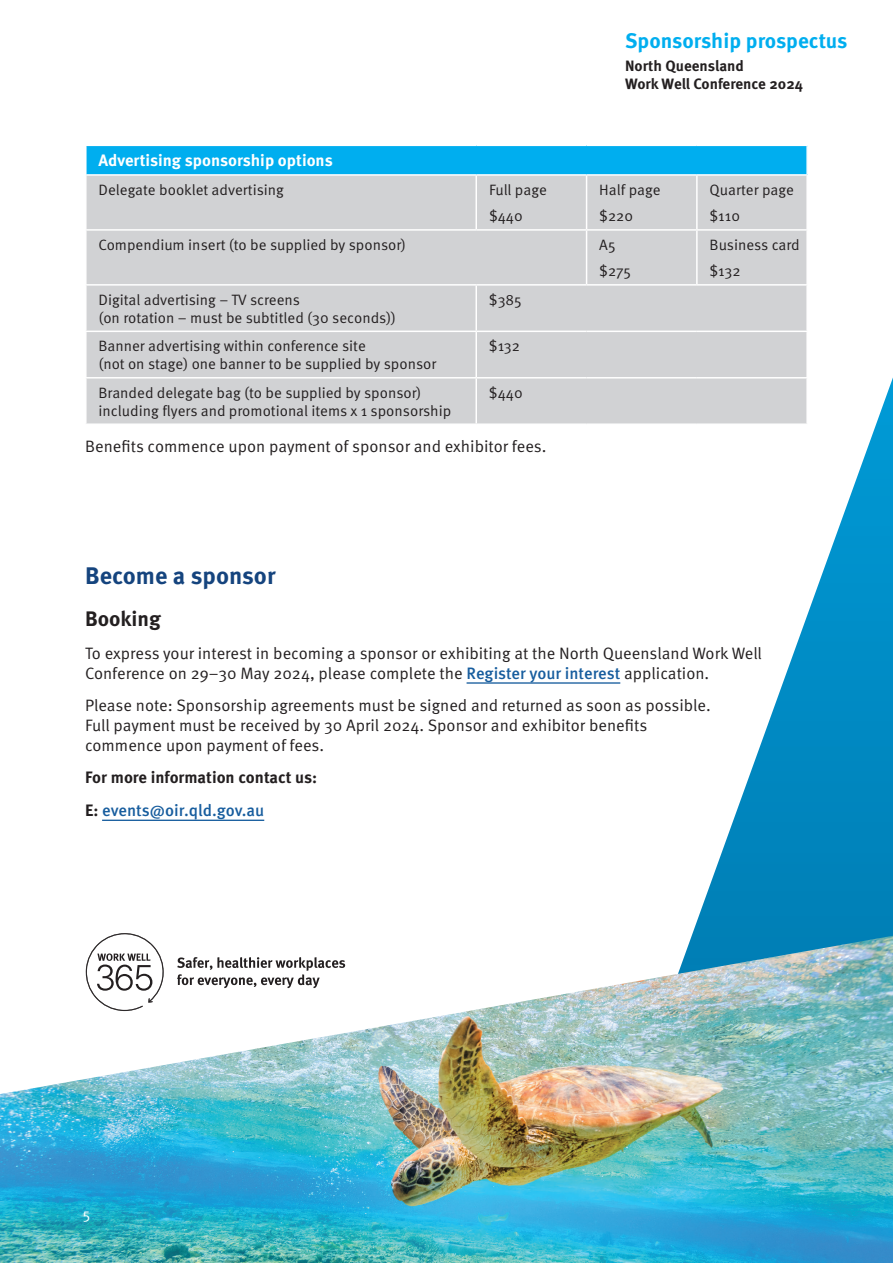
<style>
.page{position:relative;width:893px;height:1263px;background:#fff}
.page>*{position:absolute;margin:0;border:0;box-sizing:border-box;transform-origin:0 0}
.t1{font:700 24px "Meta Pro";color:#15447e}
.t2{font:700 21px "Meta Pro";color:#00aeef}
.t3{font:700 21px "Meta Pro";color:#231f20}
.t4{font:16.5px/19.8px "Meta Pro";color:#231f20}
.t5{font:700 16.5px/32.5px "Meta Pro";color:#231f20}
.t6{font:700 16.5px "Meta Pro";color:#fff}
.t7{font:15px/26.5px "Meta Pro";color:#231f20}
.t8{font:700 15px/18px "Meta Pro";color:#231f20}
.t9{font:15px "Meta Pro";color:#fff}
.s1{font-weight:500;color:#175d9e}
</style>
<div class="page">
<div style="left:86px;top:145px;width:721px;height:30px;background:#00aeef"></div>
<div style="left:87px;top:176px;width:719px;height:247px;background:#d1d2d4"></div>
<hr style="left:85px;top:146px;width:2px;height:28px;background:#fff">
<hr style="left:85px;top:145px;width:391px;height:1px;background:#fff">
<hr style="left:476px;top:145px;width:111px;height:1px;background:#fff">
<hr style="left:587px;top:145px;width:110px;height:1px;background:#fff">
<hr style="left:697px;top:145px;width:111px;height:1px;background:#fff">
<hr style="left:806px;top:146px;width:2px;height:28px;background:#fff">
<hr style="left:85px;top:174px;width:391px;height:2px;background:#fff">
<hr style="left:476px;top:174px;width:111px;height:2px;background:#fff">
<hr style="left:587px;top:174px;width:110px;height:2px;background:#fff">
<hr style="left:697px;top:174px;width:111px;height:2px;background:#fff">
<hr style="left:475px;top:176px;width:2px;height:53px;background:#fff">
<hr style="left:586px;top:176px;width:1px;height:53px;background:#fff">
<hr style="left:696px;top:176px;width:2px;height:53px;background:#fff">
<hr style="left:586px;top:231px;width:1px;height:53px;background:#fff">
<hr style="left:696px;top:231px;width:2px;height:53px;background:#fff">
<hr style="left:475px;top:286px;width:2px;height:45px;background:#fff">
<hr style="left:475px;top:332px;width:2px;height:45px;background:#fff">
<hr style="left:475px;top:378px;width:2px;height:45px;background:#fff">
<hr style="left:85px;top:229px;width:391px;height:2px;background:#fff">
<hr style="left:476px;top:229px;width:111px;height:2px;background:#fff">
<hr style="left:587px;top:229px;width:110px;height:2px;background:#fff">
<hr style="left:697px;top:229px;width:111px;height:2px;background:#fff">
<hr style="left:85px;top:284px;width:391px;height:2px;background:#fff">
<hr style="left:476px;top:284px;width:111px;height:2px;background:#fff">
<hr style="left:587px;top:284px;width:110px;height:2px;background:#fff">
<hr style="left:697px;top:284px;width:111px;height:2px;background:#fff">
<hr style="left:85px;top:331px;width:391px;height:1px;background:#fff">
<hr style="left:476px;top:331px;width:111px;height:1px;background:#fff">
<hr style="left:587px;top:331px;width:110px;height:1px;background:#fff">
<hr style="left:697px;top:331px;width:111px;height:1px;background:#fff">
<hr style="left:85px;top:377px;width:391px;height:1px;background:#fff">
<hr style="left:476px;top:377px;width:111px;height:1px;background:#fff">
<hr style="left:587px;top:377px;width:110px;height:1px;background:#fff">
<img style="left:625px;top:377px;width:268px;height:559px">
<img style="left:0;top:936px;width:893px;height:327px">
<hr style="left:467px;top:682px;width:153px;height:2px;background:#175d9e">
<hr style="left:102px;top:820px;width:162px;height:1px;background:#175d9e">
<svg style="left:177px;top:957px;width:168px;height:31px"></svg>
<svg style="left:86px;top:933px;width:78px;height:78px"></svg>
<h2 class="t2" style="left:625px;top:25px;width:224px">Sponsorship prospectus</h2>
<p class="t8" style="left:625px;top:55px;width:179px">North Queensland<br>Work Well Conference 2024</p>
<p class="t6" style="left:99px;top:148px;width:236px">Advertising sponsorship options</p>
<p class="t7" style="left:99px;top:175px;width:187px">Delegate booklet advertising</p>
<p class="t7" style="left:489px;top:175px;width:59px">Full page $440</p>
<p class="t7" style="left:599px;top:175px;width:63px">Half page $220</p>
<p class="t7" style="left:710px;top:175px;width:86px">Quarter page $110</p>
<p class="t7" style="left:99px;top:230px;width:309px">Compendium insert (to be supplied by sponsor)</p>
<p class="t7" style="left:599px;top:230px;width:33px">A5 $275</p>
<p class="t7" style="left:710px;top:230px;width:92px">Business card $132</p>
<p class="t7" style="left:99px;top:290px;width:299px;line-height:18px">Digital advertising – TV screens<br>(on rotation – must be subtitled (30 seconds))</p>
<p class="t7" style="left:489px;top:285px;width:34px">$385</p>
<p class="t7" style="left:99px;top:336px;width:339px;line-height:18px">Banner advertising within conference site<br>(not on stage) one banner to be supplied by sponsor</p>
<p class="t7" style="left:489px;top:332px;width:33px">$132</p>
<p class="t7" style="left:99px;top:383px;width:354px;line-height:18px">Branded delegate bag (to be supplied by sponsor) including flyers and promotional items x 1 sponsorship</p>
<p class="t7" style="left:489px;top:378px;width:35px">$440</p>
<p class="t4" style="left:85px;top:435px;width:463px">Benefits commence upon payment of sponsor and exhibitor fees.</p>
<h1 class="t1" style="left:85px;top:557px;width:192px">Become a sponsor</h1>
<h2 class="t3" style="left:85px;top:602px;width:77px">Booking</h2>
<p class="t4" style="left:85px;top:642px;width:678px">To express your interest in becoming a sponsor or exhibiting at the North Queensland Work Well<br>Conference on 29–30 May 2024, please complete the <span class="s1">Register your interest</span> application.</p>
<p class="t4" style="left:85px;top:694px;width:627px">Please note: Sponsorship agreements must be signed and returned as soon as possible.<br>Full payment must be received by 30 April 2024. Sponsor and exhibitor benefits commence upon payment of fees.</p>
<p class="t5" style="left:85px;top:760px;width:234px">For more information contact us:<br>E: <span class="s1">events@oir.qld.gov.au</span></p>
<p class="t9" style="left:83px;top:1202px;width:9px">5</p>
</div>
